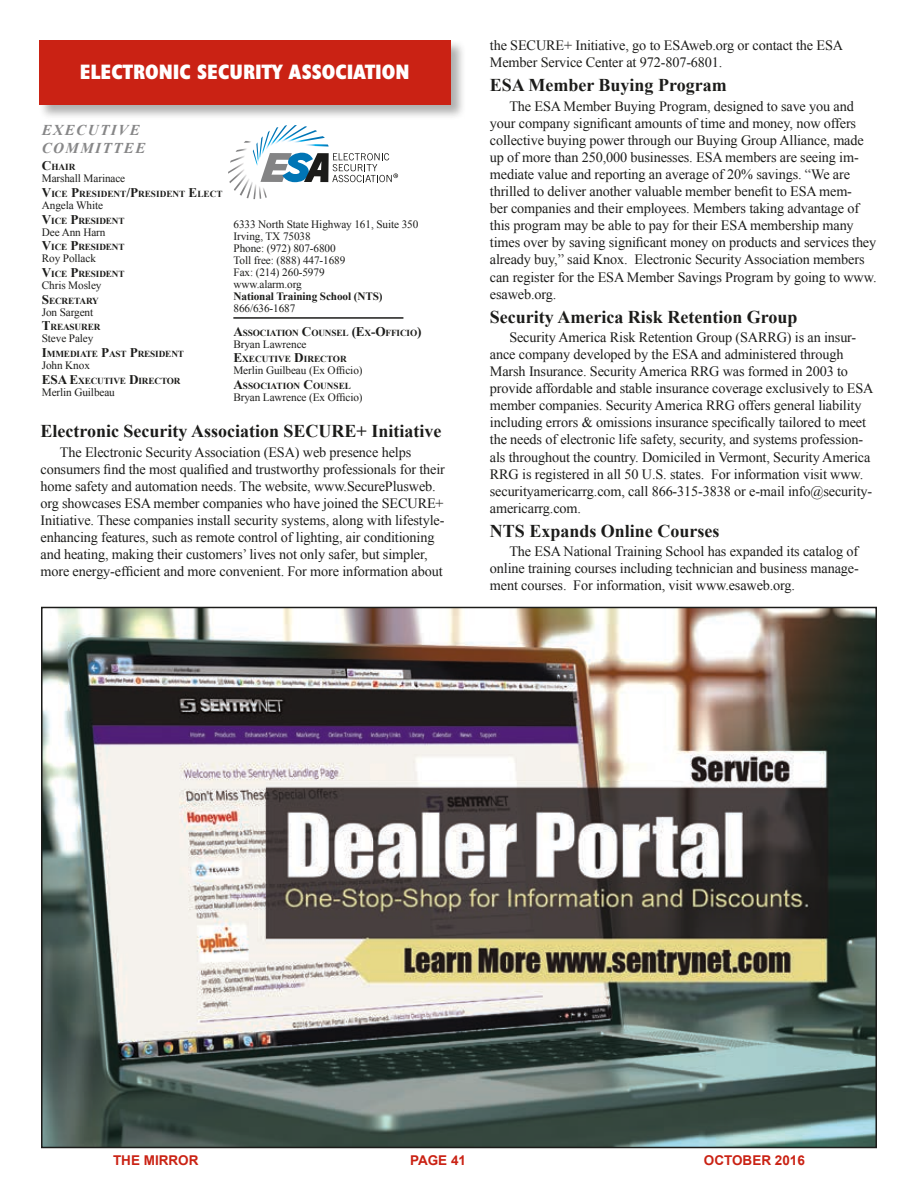
<style>
.page{position:relative;width:918px;height:1188px;background:#fff}
.page>*{position:absolute;margin:0;border:0;box-sizing:border-box;transform-origin:0 0}
.t1{font:700 condensed 21px "Humanist 521 BT Xtra";color:#fff}
.t2{font:700 18px "Times New Roman";color:#1c1c1a}
.t3{font:italic 700 15px/18px "Times New Roman";letter-spacing:.1em;color:#878788}
.t4{font:14.25px/17.1px "Times New Roman";letter-spacing:-.01em;color:#1c1c1a}
.t5{font:700 13.5px "Arial";color:#ca2214}
.t6{font:11.25px/12px "Times New Roman";letter-spacing:-.01em;color:#1c1c1a}
.t7{font:700 11.25px "Times New Roman";letter-spacing:-.01em;color:#1c1c1a}
.t8{font:700 9.3px "Times New Roman";letter-spacing:-.015em;color:#1c1c1a}
.s1{font-size:13.2px}
</style>
<div class="page">
<div style="left:38px;top:40px;width:428px;height:81px;background:#1c1c1a;opacity:.35"></div>
<div style="left:39px;top:40px;width:412px;height:65px;background:#ca2214"></div>
<img style="left:307px;top:130px;width:10px;height:5px">
<img style="left:297px;top:126px;width:10px;height:10px">
<img style="left:306px;top:144px;width:23px;height:3px">
<img style="left:297px;top:136px;width:28px;height:7px">
<img style="left:287px;top:125px;width:10px;height:18px">
<img style="left:278px;top:125px;width:9px;height:17px">
<img style="left:259px;top:141px;width:2px;height:12px">
<img style="left:256px;top:142px;width:3px;height:20px">
<img style="left:253px;top:149px;width:5px;height:17px">
<img style="left:269px;top:127px;width:9px;height:19px">
<img style="left:261px;top:131px;width:9px;height:22px">
<img style="left:230px;top:156px;width:15px;height:6px">
<img style="left:228px;top:162px;width:16px;height:12px">
<img style="left:229px;top:169px;width:15px;height:14px">
<svg style="left:236px;top:141px;width:15px;height:11px"></svg>
<img style="left:253px;top:184px;width:3px;height:15px">
<img style="left:240px;top:179px;width:9px;height:17px">
<img style="left:234px;top:174px;width:13px;height:17px">
<img style="left:247px;top:181px;width:6px;height:17px">
<svg style="left:259px;top:153px;width:139px;height:46px"></svg>
<hr style="left:233px;top:317px;width:170px;height:2px;background:#1c1c1a">
<img style="left:44px;top:610px;width:830px;height:535px">
<h1 class="t1" style="left:80px;top:59px;width:331px">ELECTRONIC SECURITY ASSOCIATION</h1>
<p class="t3" style="left:42px;top:121px;width:105px">EXECUTIVE<br>COMMITTEE</p>
<p class="t8" style="left:42px;top:161px;width:24px"><span class="s1">C</span>HAIR</p>
<p class="t6" style="left:42px;top:172px;width:85px">Marshall Marinace</p>
<p class="t8" style="left:42px;top:187px;width:45px"><span class="s1">V</span>ICE <span class="s1">P</span>RESIDENT</p>
<p class="t8" style="left:126px;top:187px;width:19px"><span class="s1">/P</span>RESIDENT</p>
<p class="t8" style="left:189px;top:187px;width:35px"><span class="s1">E</span>LECT</p>
<p class="t6" style="left:42px;top:199px;width:63px">Angela White</p>
<p class="t8" style="left:42px;top:214px;width:44px"><span class="s1">V</span>ICE <span class="s1">P</span>RESIDENT</p>
<p class="t6" style="left:42px;top:226px;width:65px">Dee Ann Harn</p>
<p class="t8" style="left:42px;top:241px;width:44px"><span class="s1">V</span>ICE <span class="s1">P</span>RESIDENT</p>
<p class="t6" style="left:42px;top:252px;width:56px">Roy Pollack</p>
<p class="t8" style="left:42px;top:267px;width:44px"><span class="s1">V</span>ICE <span class="s1">P</span>RESIDENT</p>
<p class="t6" style="left:42px;top:279px;width:61px">Chris Mosley</p>
<p class="t8" style="left:42px;top:294px;width:27px"><span class="s1">S</span>ECRETAR</p>
<p class="t8" style="left:92px;top:294px;width:8px">Y</p>
<p class="t6" style="left:42px;top:306px;width:53px">Jon Sargent</p>
<p class="t8" style="left:42px;top:321px;width:16px"><span class="s1">T</span>REAS</p>
<p class="t8" style="left:75px;top:321px;width:14px">URER</p>
<p class="t6" style="left:42px;top:332px;width:53px">Steve Paley</p>
<p class="t8" style="left:42px;top:347px;width:13px"><span class="s1">I</span>MMEDIATE</p>
<p class="t8" style="left:101px;top:347px;width:44px"><span class="s1">P</span>AST <span class="s1">P</span>RESIDENT</p>
<p class="t6" style="left:42px;top:359px;width:50px">John Knox</p>
<p class="t8" style="left:42px;top:374px;width:69px"><span class="s1">ESA E</span>XECUTIVE</p>
<p class="t8" style="left:129px;top:374px;width:53px"><span class="s1">D</span>IRECTOR</p>
<p class="t6" style="left:42px;top:386px;width:75px">Merlin Guilbeau</p>
<p class="t2" style="left:40px;top:419px;width:402px">Electronic Security Association SECURE+ Initiative</p>
<p class="t4" style="left:41px;top:443px;width:406px;text-indent:19px">The Electronic Security Association (ESA) web presence helps consumers find the most qualified and trustworthy professionals for their home safety and automation needs. The website, www.SecurePlusweb. org showcases ESA member companies who have joined the SECURE+ Initiative. These companies install security systems, along with lifestyle&shy;enhancing features, such as remote control of lighting, air conditioning and heating, making their customers’ lives not only safer, but simpler, more energy-efficient and more convenient. For more information about</p>
<p class="t6" style="left:234px;top:218px;width:186px">6333 North State Highway 161, Suite 350<br>Irving, TX 75038<br>Phone: (972) 807-6800<br>Toll free: (888) 447-1689<br>Fax: (214) 260-5979<br>www.alarm.org</p>
<p class="t7" style="left:234px;top:288px;width:151px">National Training School (NTS)</p>
<p class="t6" style="left:234px;top:302px;width:63px">866/636-1687</p>
<p class="t8" style="left:233px;top:326px;width:39px"><span class="s1">A</span>SSOCIATI</p>
<p class="t8" style="left:285px;top:326px;width:47px">ON <span class="s1">C</span>OUNSE</p>
<p class="t8" style="left:343px;top:326px;width:81px">L <span class="s1">(E</span>X<span class="s1">-O</span>FFICIO<span class="s1">)</span></p>
<p class="t6" style="left:233px;top:338px;width:75px">Bryan Lawrence</p>
<p class="t8" style="left:233px;top:353px;width:42px"><span class="s1">E</span>XECUTIVE</p>
<p class="t8" style="left:294px;top:353px;width:54px"><span class="s1">D</span>IRECTOR</p>
<p class="t6" style="left:233px;top:364px;width:131px">Merlin Guilbeau (Ex Officio)</p>
<p class="t8" style="left:233px;top:380px;width:40px"><span class="s1">A</span>SSOCIATI</p>
<p class="t8" style="left:286px;top:380px;width:48px">ON <span class="s1">C</span>OUNSE</p>
<p class="t8" style="left:345px;top:380px;width:8px">L</p>
<p class="t6" style="left:233px;top:391px;width:131px">Bryan Lawrence (Ex Officio)</p>
<p class="t4" style="left:490px;top:37px;width:355px">the SECURE+ Initiative, go to ESAweb.org or contact the ESA<br>Member Service Center at 972-807-6801.</p>
<p class="t2" style="left:490px;top:73px;width:238px">ESA Member Buying Program</p>
<p class="t4" style="left:490px;top:97px;width:388px;text-indent:19px">The ESA Member Buying Program, designed to save you and your company significant amounts of time and money, now offers collective buying power through our Buying Group Alliance, made up of more than 250,000 businesses. ESA members are seeing im&shy;mediate value and reporting an average of 20% savings. “We are thrilled to deliver another valuable member benefit to ESA mem-<br>ber companies and their employees. Members taking advantage of this program may be able to pay for their ESA membership many times over by saving significant money on products and services they already buy,” said Knox. Electronic Security Association members can register for the ESA Member Savings Program by going to www. esaweb.org.</p>
<p class="t2" style="left:490px;top:304px;width:309px">Security America Risk Retention Group</p>
<p class="t4" style="left:490px;top:328px;width:385px;text-indent:19px">Security America Risk Retention Group (SARRG) is an insur&shy;ance company developed by the ESA and administered through Marsh Insurance. Security America RRG was formed in 2003 to provide affordable and stable insurance coverage exclusively to ESA member companies. Security America RRG offers general liability including errors &amp; omissions insurance specifically tailored to meet the needs of electronic life safety, security, and systems profession&shy;als throughout the country. Domiciled in Vermont, Security America RRG is registered in all 50 U.S. states. For information visit www. securityamericarrg.com, call 866-315-3838 or e-mail info@security&shy;americarrg.com.</p>
<p class="t2" style="left:490px;top:518px;width:231px">NTS Expands Online Courses</p>
<p class="t4" style="left:490px;top:542px;width:370px;text-align:justify;text-indent:19px">The ESA National Training School has expanded its catalog of online training courses including technician and business manage&shy;ment courses. For information, visit www.esaweb.org.</p>
<p class="t5" style="left:113px;top:1152px;width:87px">THE MIRROR</p>
<p class="t5" style="left:410px;top:1152px;width:58px">PAGE 41</p>
<p class="t5" style="left:704px;top:1152px;width:103px">OCTOBER 2016</p>
</div>
